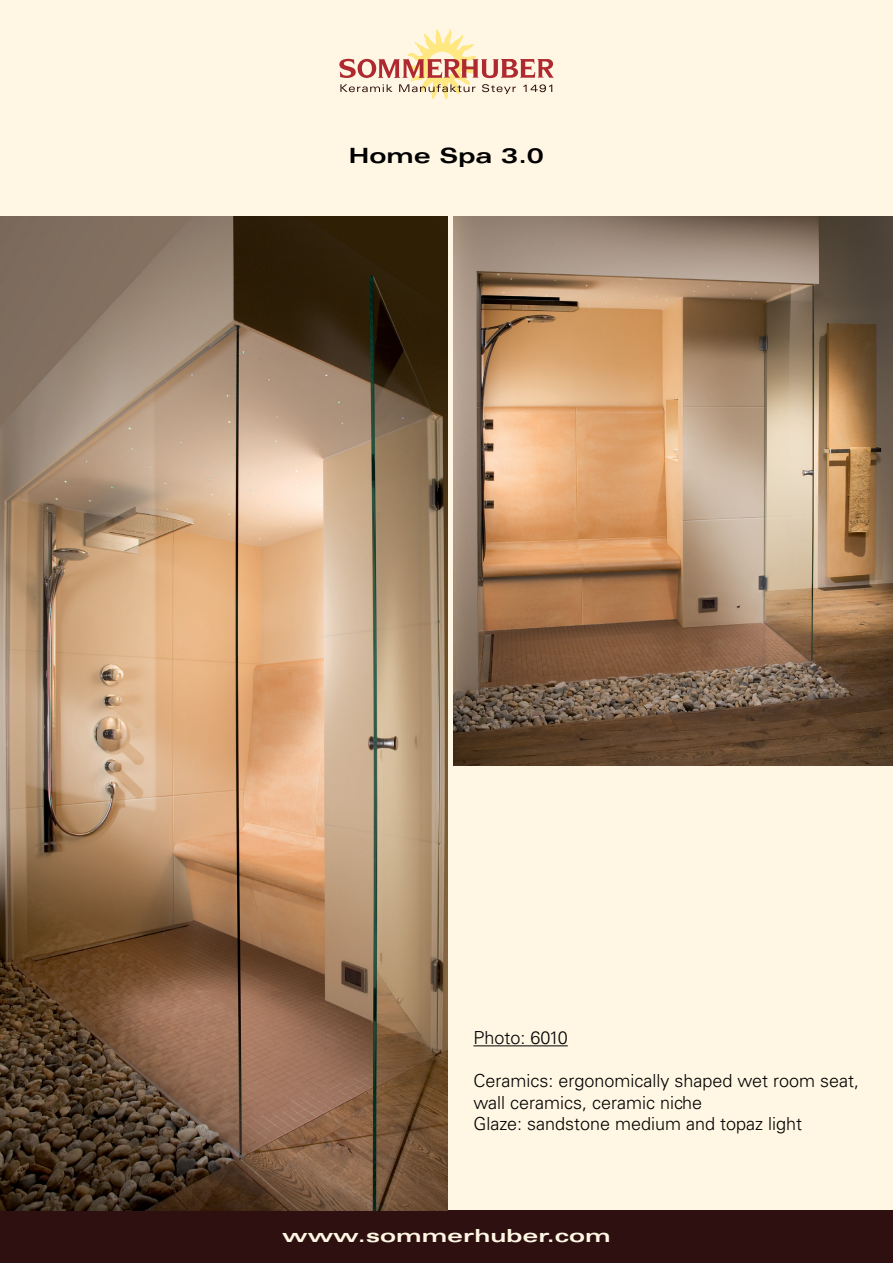
<style>
.page{position:relative;width:893px;height:1263px;background:#fff7e3}
.page>*{position:absolute;margin:0;border:0;box-sizing:border-box;transform-origin:0 0}
.t1{font:700 expanded 21px "Univers LT";color:#000;scale:1.1 1}
.t2{font:300 18px/21.6px "Univers LT";color:#000}
.t3{font:700 expanded 18px "Univers LT";color:#fff7e3;scale:1.2 1}
</style>
<div class="page">
<svg style="left:339px;top:29px;width:215px;height:70px"></svg>
<img style="left:454px;top:217px;width:439px;height:548px">
<div style="left:0;top:1211px;width:893px;height:52px;background:#2f1010"></div>
<img style="left:0;top:217px;width:448px;height:994px">
<hr style="left:473px;top:1045px;width:95px;height:1px;background:#000">
<p class="t1" style="left:349px;top:144px;width:179px">Home Spa 3.0</p>
<p class="t2" style="left:473px;top:1027px;width:96px">Photo: 6010</p>
<p class="t2" style="left:473px;top:1070px;width:387px">Ceramics: ergonomically shaped wet room seat, wall ceramics, ceramic niche<br>Glaze: sandstone medium and topaz light</p>
<p class="t3" style="left:282px;top:1225px;width:275px">www.sommerhuber.com</p>
</div>
